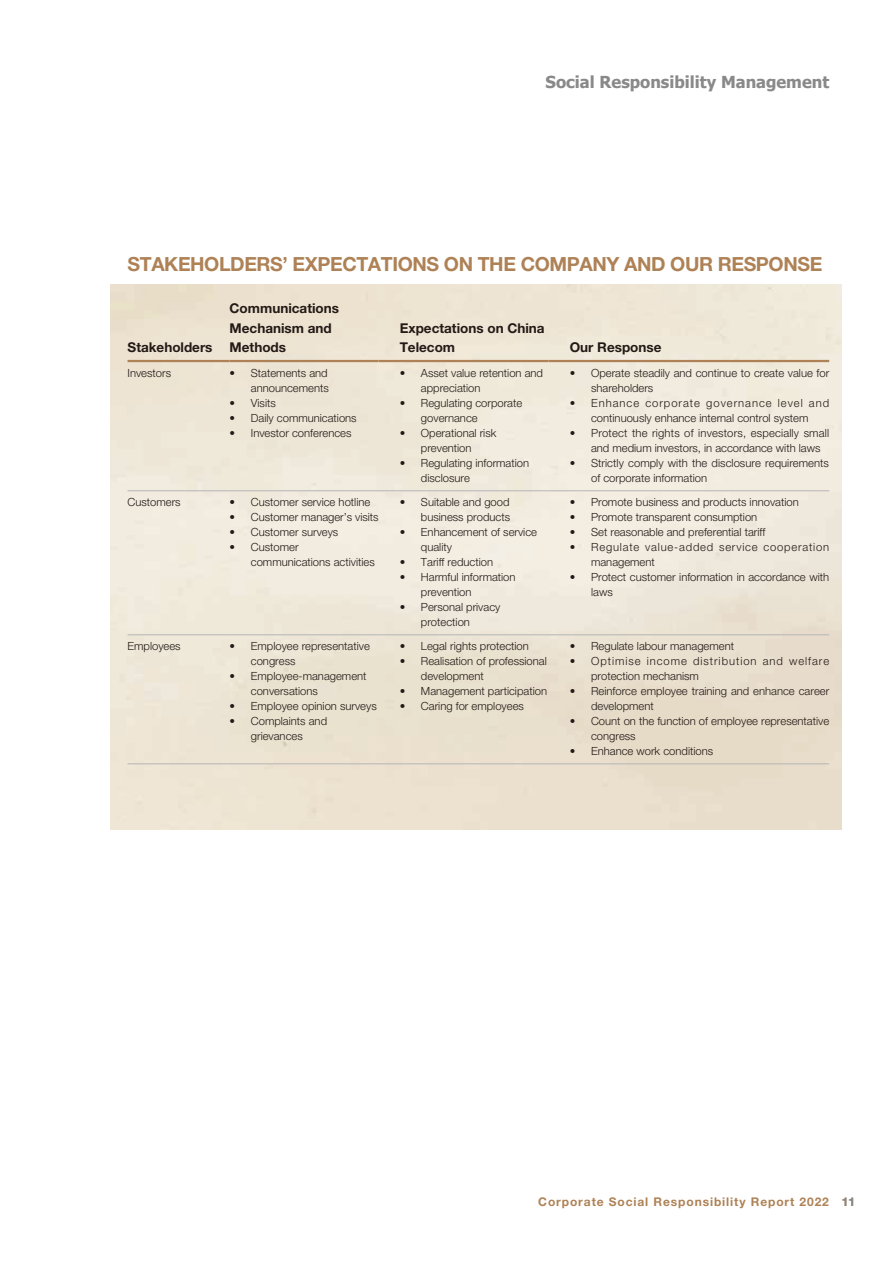
<style>
.page{position:relative;width:893px;height:1263px;background:#fff}
.page>*{position:absolute;margin:0;border:0;box-sizing:border-box;transform-origin:0 0}
.t1{font:700 19.5px "Helvetica Neue LT Std";letter-spacing:-.02em;color:#ae8256}
.t2{font:700 16.5px "Tahoma";color:#898989}
.t3{font:700 13.5px/19.5px "Helvetica Neue LT Std";color:#231916}
.t4{font:700 12px "Helvetica Neue LT Std";letter-spacing:.075em;color:#ae8256}
.t5{font:300 11.25px/15px "Helvetica Neue LT Std";color:#231916}
.t6{font:300 11.25px/15px "Helvetica Neue LT Std";letter-spacing:.085em;color:#231916}
.t7{font:300 11.25px/15px "Helvetica Neue LT Std";letter-spacing:.07em;color:#231916}
</style>
<div class="page">
<hr style="left:128px;top:490px;width:102px;height:1px;background:#b5b5b6">
<hr style="left:230px;top:490px;width:148px;height:1px;background:#b5b5b6">
<hr style="left:378px;top:490px;width:171px;height:1px;background:#b5b5b6">
<hr style="left:549px;top:490px;width:280px;height:1px;background:#b5b5b6">
<hr style="left:128px;top:634px;width:102px;height:1px;background:#b5b5b6">
<hr style="left:230px;top:634px;width:148px;height:1px;background:#b5b5b6">
<hr style="left:378px;top:634px;width:171px;height:1px;background:#b5b5b6">
<hr style="left:549px;top:634px;width:280px;height:1px;background:#b5b5b6">
<hr style="left:128px;top:763px;width:102px;height:1px;background:#b5b5b6">
<hr style="left:230px;top:763px;width:148px;height:1px;background:#b5b5b6">
<hr style="left:378px;top:763px;width:171px;height:1px;background:#b5b5b6">
<hr style="left:549px;top:763px;width:280px;height:1px;background:#b5b5b6">
<hr style="left:128px;top:360px;width:102px;height:2px;background:#ae8256">
<hr style="left:230px;top:360px;width:148px;height:2px;background:#ae8256">
<hr style="left:378px;top:360px;width:171px;height:2px;background:#ae8256">
<hr style="left:549px;top:360px;width:280px;height:2px;background:#ae8256">
<h2 class="t2" style="left:546px;top:70px;width:285px">Social Responsibility Management</h2>
<h1 class="t1" style="left:128px;top:252px;width:696px">STAKEHOLDERS’ EXPECTATIONS ON THE COMPANY AND OUR RESPONSE</h1>
<p class="t3" style="left:128px;top:337px;width:86px">Stakeholders</p>
<p class="t3" style="left:230px;top:298px;width:111px">Communications<br>Mechanism and<br>Methods</p>
<p class="t5" style="left:128px;top:366px;width:45px">Investors</p>
<p class="t5" style="left:230px;top:366px;width:101px;text-align:right">• Statements and announcements</p>
<p class="t5" style="left:230px;top:396px;width:48px">• Visits</p>
<p class="t5" style="left:230px;top:411px;width:129px">• Daily communications</p>
<p class="t5" style="left:230px;top:426px;width:123px">• Investor conferences</p>
<p class="t5" style="left:128px;top:495px;width:55px">Customers</p>
<p class="t5" style="left:230px;top:495px;width:142px">• Customer service hotline</p>
<p class="t5" style="left:230px;top:510px;width:150px">• Customer manager’s visits</p>
<p class="t5" style="left:230px;top:525px;width:110px">• Customer surveys</p>
<p class="t5" style="left:251px;top:540px;width:125px;text-indent:-21px">• Customer communications activities</p>
<p class="t5" style="left:128px;top:639px;width:55px">Employees</p>
<p class="t5" style="left:251px;top:639px;width:120px;text-indent:-21px">• Employee representative congress</p>
<p class="t5" style="left:251px;top:669px;width:117px;text-indent:-21px">• Employee-management conversations</p>
<p class="t5" style="left:230px;top:699px;width:149px">• Employee opinion surveys</p>
<p class="t5" style="left:230px;top:714px;width:99px;text-align:center">• Complaints and grievances</p>
<p class="t3" style="left:400px;top:318px;width:146px">Expectations on China<br>Telecom</p>
<p class="t5" style="left:421px;top:366px;width:124px;text-indent:-21px">• Asset value retention and appreciation</p>
<p class="t5" style="left:421px;top:396px;width:103px;text-indent:-21px">• Regulating corporate governance</p>
<p class="t5" style="left:400px;top:426px;width:98px;text-align:center">• Operational risk prevention</p>
<p class="t5" style="left:421px;top:456px;width:110px;text-indent:-21px">• Regulating information disclosure</p>
<p class="t5" style="left:400px;top:495px;width:112px;text-align:right">• Suitable and good business products</p>
<p class="t5" style="left:421px;top:525px;width:118px;text-indent:-21px">• Enhancement of service quality</p>
<p class="t5" style="left:400px;top:555px;width:95px">• Tariff reduction</p>
<p class="t5" style="left:421px;top:570px;width:96px;text-indent:-21px">• Harmful information prevention</p>
<p class="t5" style="left:421px;top:600px;width:81px;text-indent:-21px">• Personal privacy protection</p>
<p class="t5" style="left:400px;top:639px;width:131px">• Legal rights protection</p>
<p class="t5" style="left:421px;top:654px;width:127px;text-indent:-21px">• Realisation of professional development</p>
<p class="t5" style="left:400px;top:684px;width:149px">• Management participation</p>
<p class="t5" style="left:400px;top:699px;width:126px">• Caring for employees</p>
<p class="t3" style="left:570px;top:337px;width:93px">Our Response</p>
<p class="t5" style="left:591px;top:366px;width:240px;text-indent:-21px">• Operate steadily and continue to create value for shareholders</p>
<p class="t5" style="left:570px;top:396px;width:261px;text-align:center">• Enhance corporate governance level and continuously enhance internal control system</p>
<p class="t5" style="left:591px;top:426px;width:240px;text-indent:-21px">• Protect the rights of investors, especially small and medium investors, in accordance with laws</p>
<p class="t5" style="left:591px;top:456px;width:239px;text-indent:-21px">• Strictly comply with the disclosure requirements of corporate information</p>
<p class="t5" style="left:570px;top:495px;width:230px">• Promote business and products innovation</p>
<p class="t5" style="left:570px;top:510px;width:189px">• Promote transparent consumption</p>
<p class="t5" style="left:570px;top:525px;width:197px">• Set reasonable and preferential tariff</p>
<p class="t7" style="left:591px;top:540px;width:240px;text-indent:-21px">• Regulate value-added service cooperation management</p>
<p class="t5" style="left:591px;top:570px;width:240px;text-indent:-21px">• Protect customer information in accordance with laws</p>
<p class="t5" style="left:570px;top:639px;width:166px">• Regulate labour management</p>
<p class="t6" style="left:591px;top:654px;width:240px;text-indent:-21px">• Optimise income distribution and welfare protection mechanism</p>
<p class="t5" style="left:591px;top:684px;width:240px;text-indent:-21px">• Reinforce employee training and enhance career development</p>
<p class="t5" style="left:591px;top:714px;width:240px;text-indent:-21px">• Count on the function of employee representative congress</p>
<p class="t5" style="left:570px;top:744px;width:145px">• Enhance work conditions</p>
<p class="t4" style="left:538px;top:1194px;width:319px">Corporate Social Responsibility Report 2022 11</p>
</div>
